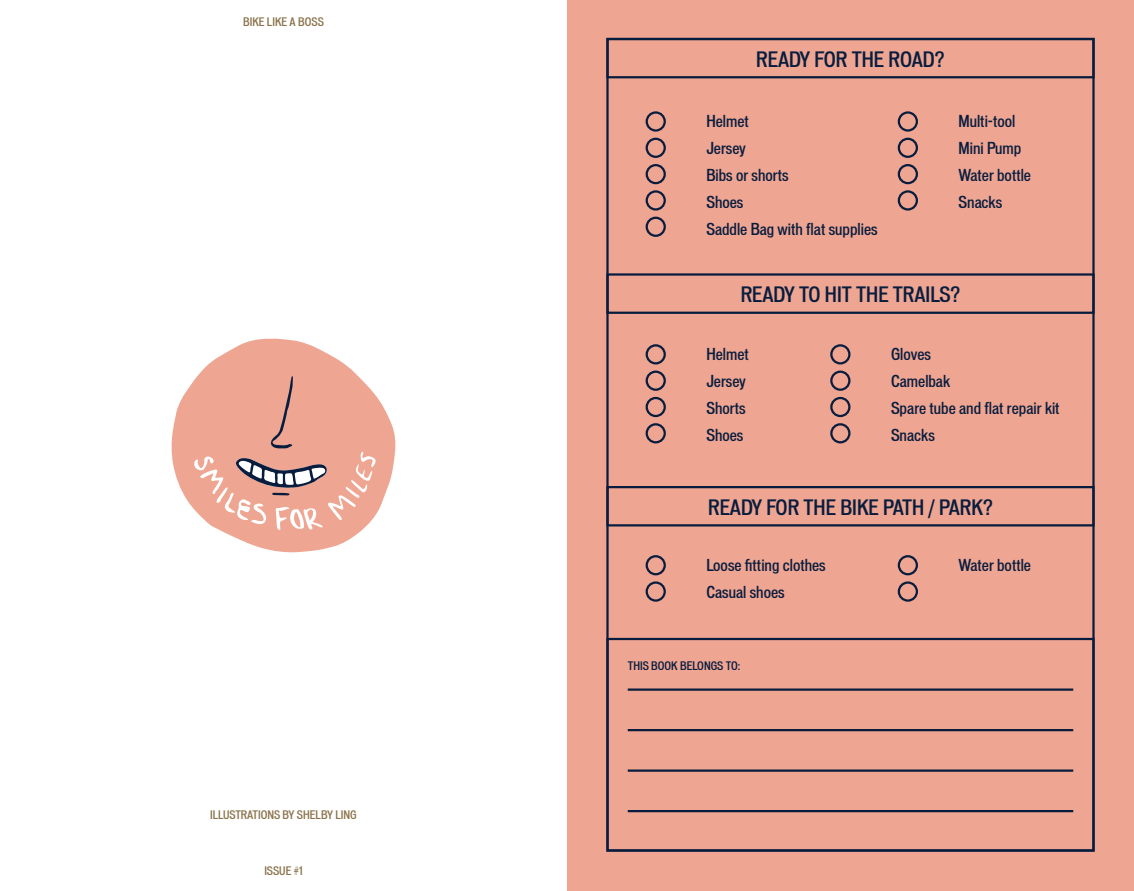
<style>
.page{position:relative;width:1134px;height:891px;background:#fff}
.page>*{position:absolute;margin:0;border:0;box-sizing:border-box;transform-origin:0 0}
.t1{font:500 condensed 20.25px "Vonnes";color:#081d3e}
.t2{font:500 condensed 15.75px/27px "Vonnes";color:#081d3e}
.t3{font:500 condensed 11.25px "Vonnes";color:#8b734b}
.t4{font:500 condensed 11.25px "Vonnes";color:#081d3e}
</style>
<div class="page">
<div style="left:567px;top:0;width:567px;height:891px;background:#eea592"></div>
<svg style="left:171px;top:338px;width:225px;height:215px;fill:#eea592"></svg>
<svg style="left:307px;top:509px;width:6px;height:11px"></svg>
<svg style="left:293px;top:512px;width:8px;height:16px"></svg>
<svg style="left:270px;top:376px;width:23px;height:73px;background:#cd9186"></svg>
<svg style="left:235px;top:457px;width:93px;height:38px"></svg>
<div style="left:646px;top:217px;width:20px;height:20px;border:2px solid #081d3e;border-radius:50%"></div>
<div style="left:646px;top:138px;width:20px;height:20px;border:2px solid #081d3e;border-radius:50%"></div>
<div style="left:646px;top:371px;width:20px;height:20px;border:2px solid #081d3e;border-radius:50%"></div>
<div style="left:646px;top:581px;width:20px;height:21px;border:2px solid #081d3e;border-radius:50%"></div>
<div style="left:898px;top:138px;width:20px;height:20px;border:2px solid #081d3e;border-radius:50%"></div>
<div style="left:830px;top:371px;width:20px;height:20px;border:2px solid #081d3e;border-radius:50%"></div>
<div style="left:898px;top:581px;width:20px;height:21px;border:2px solid #081d3e;border-radius:50%"></div>
<div style="left:646px;top:111px;width:20px;height:21px;border:2px solid #081d3e;border-radius:50%"></div>
<div style="left:646px;top:344px;width:20px;height:20px;border:2px solid #081d3e;border-radius:50%"></div>
<div style="left:646px;top:555px;width:20px;height:20px;border:2px solid #081d3e;border-radius:50%"></div>
<div style="left:898px;top:111px;width:20px;height:21px;border:2px solid #081d3e;border-radius:50%"></div>
<div style="left:830px;top:344px;width:20px;height:20px;border:2px solid #081d3e;border-radius:50%"></div>
<div style="left:898px;top:555px;width:20px;height:20px;border:2px solid #081d3e;border-radius:50%"></div>
<div style="left:646px;top:190px;width:20px;height:21px;border:2px solid #081d3e;border-radius:50%"></div>
<div style="left:646px;top:423px;width:20px;height:20px;border:2px solid #081d3e;border-radius:50%"></div>
<div style="left:898px;top:190px;width:20px;height:21px;border:2px solid #081d3e;border-radius:50%"></div>
<div style="left:830px;top:423px;width:20px;height:20px;border:2px solid #081d3e;border-radius:50%"></div>
<div style="left:646px;top:164px;width:20px;height:20px;border:2px solid #081d3e;border-radius:50%"></div>
<div style="left:646px;top:397px;width:20px;height:20px;border:2px solid #081d3e;border-radius:50%"></div>
<div style="left:898px;top:164px;width:20px;height:20px;border:2px solid #081d3e;border-radius:50%"></div>
<div style="left:830px;top:397px;width:20px;height:20px;border:2px solid #081d3e;border-radius:50%"></div>
<div style="left:606px;top:38px;width:489px;height:40px;border:2px solid #081d3e"></div>
<div style="left:606px;top:273px;width:489px;height:41px;border:2px solid #081d3e"></div>
<div style="left:606px;top:638px;width:489px;height:214px;border:2px solid #081d3e"></div>
<hr style="left:628px;top:688px;width:445px;height:3px;background:#081d3e">
<hr style="left:628px;top:770px;width:445px;height:2px;background:#081d3e">
<hr style="left:628px;top:729px;width:445px;height:2px;background:#081d3e">
<hr style="left:628px;top:810px;width:445px;height:2px;background:#081d3e">
<div style="left:606px;top:486px;width:489px;height:40px;border:2px solid #081d3e"></div>
<p class="t3" style="left:243px;top:14px;width:82px">BIKE LIKE A BOSS</p>
<p class="t3" style="left:210px;top:808px;width:148px">ILLUSTRATIONS BY SHELBY LING</p>
<p class="t3" style="left:264px;top:864px;width:40px">ISSUE #1</p>
<p class="t1" style="left:756px;top:46px;width:190px">READY FOR THE ROAD?</p>
<p class="t2" style="left:706px;top:107px;width:173px">Helmet<br>Jersey<br>Bibs or shorts<br>Shoes<br>Saddle Bag with flat supplies</p>
<p class="t2" style="left:958px;top:107px;width:74px">Multi-tool<br>Mini Pump<br>Water bottle<br>Snacks</p>
<p class="t1" style="left:741px;top:282px;width:221px">READY TO HIT THE TRAILS?</p>
<p class="t2" style="left:706px;top:341px;width:44px">Helmet<br>Jersey<br>Shorts<br>Shoes</p>
<p class="t2" style="left:891px;top:341px;width:170px">Gloves<br>Camelbak<br>Spare tube and flat repair kit<br>Snacks</p>
<p class="t1" style="left:708px;top:495px;width:286px">READY FOR THE BIKE PATH / PARK?</p>
<p class="t2" style="left:706px;top:552px;width:121px">Loose fitting clothes<br>Casual shoes</p>
<p class="t4" style="left:628px;top:659px;width:114px">THIS BOOK BELONGS TO:</p>
<p class="t2" style="left:958px;top:552px;width:74px">Water bottle</p>
</div>
